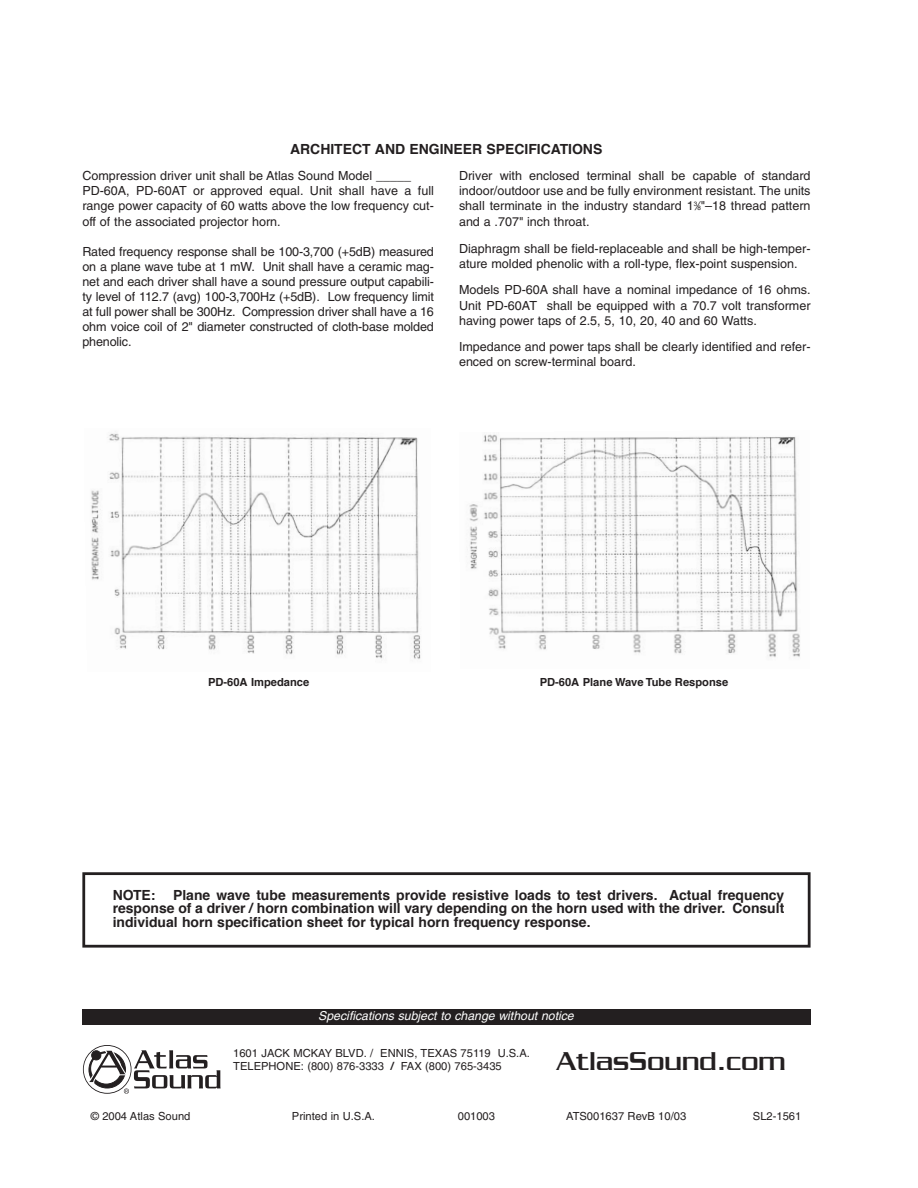
<style>
.page{position:relative;width:918px;height:1188px;background:#fff}
.page>*{position:absolute;margin:0;border:0;box-sizing:border-box;transform-origin:0 0}
.t1{font:600 27.9px "Chainlink";color:#231f20}
.t2{font:700 13.95px/14px "Helvetica";color:#231f20;text-align:justify}
.t3{font:12.6px/15px "Helvetica";color:#231f20}
.t4{font:italic 12.3px "Helvetica";color:#fff}
.t5{font:11.1px/12.6px "Helvetica";color:#231f20}
.t6{font:700 11.1px "Helvetica";color:#231f20}
.s1{font-size:6.3px}
.s2{font-weight:700}
</style>
<div class="page">
<div style="left:82px;top:1009px;width:729px;height:16px;background:#231f20"></div>
<svg style="left:83px;top:1045px;width:49px;height:49px"></svg>
<div style="left:84px;top:1046px;width:47px;height:47px;background:#fff;border-radius:50%"></div>
<svg style="left:87px;top:1049px;width:134px;height:45px"></svg>
<img style="left:91px;top:433px;width:330px;height:226px">
<img style="left:469px;top:434px;width:331px;height:223px">
<div style="left:82px;top:872px;width:729px;height:76px;border:3px solid #231f20"></div>
<p class="t2" style="left:290px;top:143px;width:314px">ARCHITECT AND ENGINEER SPECIFICATIONS</p>
<p class="t3" style="left:82px;top:170px;width:353px">Compression driver unit shall be Atlas Sound Model _____ PD-60A, PD-60AT or approved equal. Unit shall have a full range power capacity of 60 watts above the low frequency cut&shy;off of the associated projector horn.</p>
<p class="t3" style="left:82px;top:245px;width:353px;text-align:justify">Rated frequency response shall be 100-3,700 (+5dB) measured on a plane wave tube at 1 mW. Unit shall have a ceramic mag&shy;net and each driver shall have a sound pressure output capabili&shy;ty level of 112.7 (avg) 100-3,700Hz (+5dB). Low frequency limit at full power shall be 300Hz. Compression driver shall have a 16 ohm voice coil of 2" diameter constructed of cloth-base molded phenolic.</p>
<p class="t3" style="left:459px;top:170px;width:353px;text-align:justify">Driver with enclosed terminal shall be capable of standard indoor/outdoor use and be fully environment resistant. The units shall terminate in the industry standard 1<sup>3</sup>⁄<span class="s1">8</span>"–18 thread pattern and a .707" inch throat.</p>
<p class="t3" style="left:459px;top:242px;width:353px">Diaphragm shall be field-replaceable and shall be high-temper&shy;ature molded phenolic with a roll-type, flex-point suspension.</p>
<p class="t3" style="left:459px;top:284px;width:353px;text-align:justify">Models PD-60A shall have a nominal impedance of 16 ohms.<br>Unit PD-60AT shall be equipped with a 70.7 volt transformer having power taps of 2.5, 5, 10, 20, 40 and 60 Watts.</p>
<p class="t3" style="left:459px;top:340px;width:353px">Impedance and power taps shall be clearly identified and refer&shy;enced on screw-terminal board.</p>
<p class="t6" style="left:208px;top:677px;width:103px">PD-60A Impedance</p>
<p class="t6" style="left:540px;top:678px;width:190px">PD-60A Plane Wave Tube Response</p>
<p class="t2" style="left:113px;top:889px;width:44px">NOTE:</p>
<p class="t2" style="left:113px;top:889px;width:673px;text-indent:60px">Plane wave tube measurements provide resistive loads to test drivers. Actual frequency response of a driver / horn combination will vary depending on the horn used with the driver. Consult individual horn specification sheet for typical horn frequency response.</p>
<p class="t4" style="left:318px;top:1011px;width:259px">Specifications subject to change without notice</p>
<p class="t5" style="left:233px;top:1048px;width:298px">1601 JACK MCKAY BLVD. / ENNIS, TEXAS 75119 U.S.A.<br>TELEPHONE: (800) 876-3333 <span class="s2">/</span> FAX (800) 765-3435</p>
<h1 class="t1" style="left:556px;top:1052px;width:231px">AtlasSound.com</h1>
<p class="t5" style="left:91px;top:1110px;width:101px">© 2004 Atlas Sound</p>
<p class="t5" style="left:292px;top:1110px;width:85px">Printed in U.S.A.</p>
<p class="t5" style="left:458px;top:1110px;width:39px">001003</p>
<p class="t5" style="left:566px;top:1110px;width:122px">ATS001637 RevB 10/03</p>
<p class="t5" style="left:753px;top:1110px;width:50px">SL2-1561</p>
</div>
